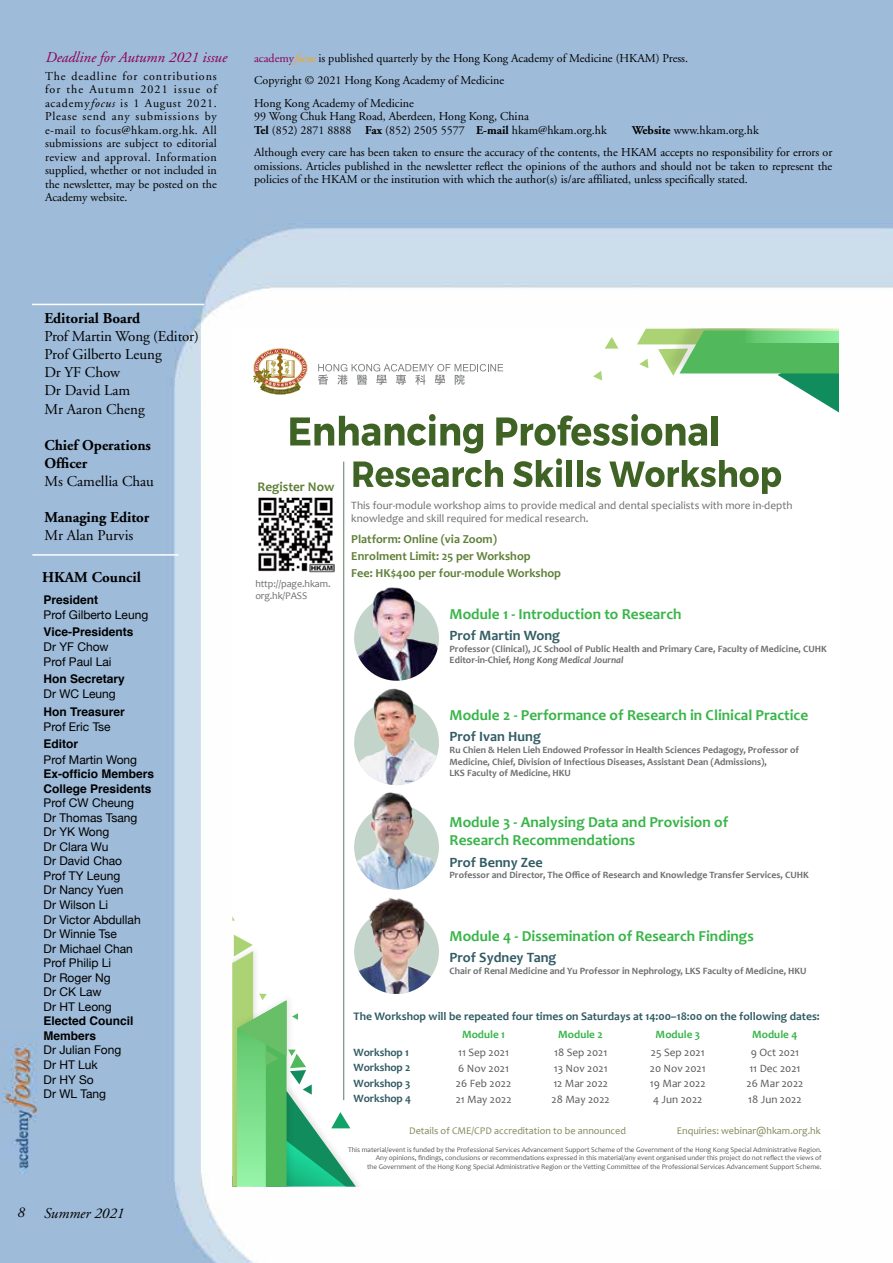
<style>
.page{position:relative;width:893px;height:1263px;background:#fff}
.page>*{position:absolute;margin:0;border:0;box-sizing:border-box;transform-origin:0 0}
.t1{font:700 15.3px/18.3px "Candara";color:#38b549}
.t2{font:15px/18px "Adobe Garamond";color:#000}
.t3{font:700 15px/18px "Adobe Garamond";color:#000}
.t4{font:italic 15px "Adobe Garamond";color:#8c0052}
.t5{font:italic 15px "Adobe Garamond";color:#000}
.t6{font:700 14.25px "Candara";color:#325c64}
.t7{font:700 13.2px "Candara";color:#5f8038}
.t8{font:700 12.3px/16.6px "Candara";color:#5f8038}
.t9{font:12px/13.5px "Adobe Garamond";color:#000}
.t10{font:12px/14.5px "Helvetica Neue";color:#000}
.t11{font:700 12px/14.5px "Helvetica";color:#000}
.t12{font:700 11.55px "Candara";color:#325c64}
.t13{font:11.25px/15.5px "Candara";color:#58585b}
.t14{font:11.25px/13.5px "Candara";color:#6d6e71}
.t15{font:700 11.25px/15.5px "Candara";letter-spacing:-.01em;color:#325c64}
.t16{font:700 11.25px "Candara";color:#38b549}
.t17{font:10.2px "Candara";color:#7e8959}
.t18{font:10.2px/12.3px "Candara";letter-spacing:-.01em;color:#6d6e71}
.t19{font:700 9.75px/11.6px "Candara";color:#6d6e71}
.t20{font:7.2px/8.6px "Candara";color:#58585b;text-align:right}
.s1{color:#8c0052}
.s2{font-style:italic;color:#faa61a}
.s3{font-weight:700}
.s4{font-style:italic}
</style>
<div class="page">
<img style="left:0;top:0;width:893px;height:1263px">
<hr style="left:32px;top:304px;width:172px;height:1px;background:#fff">
<hr style="left:32px;top:554px;width:146px;height:2px;background:#fff">
<div style="left:232px;top:329px;width:607px;height:857px;background:#fff"></div>
<svg style="left:232px;top:935px;width:127px;height:251px"></svg>
<svg style="left:253px;top:329px;width:586px;height:165px"></svg>
<img style="left:258px;top:497px;width:76px;height:76px">
<hr style="left:343px;top:462px;width:1px;height:638px;background:#597d68">
<img style="left:354px;top:581px;width:85px;height:100px;border-radius:41px">
<img style="left:354px;top:685px;width:85px;height:100px;border-radius:41px">
<img style="left:354px;top:894px;width:85px;height:100px;border-radius:41px">
<img style="left:354px;top:790px;width:85px;height:99px;border-radius:41px">
<p class="t4" style="left:45px;top:49px;width:183px">Deadline for Autumn 2021 issue</p>
<p class="t9" style="left:254px;top:47px;width:436px;line-height:22.5px"><span class="s1">academy</span><span class="s2">focus</span> is published quarterly by the Hong Kong Academy of Medicine (HKAM) Press.<br>Copyright © 2021 Hong Kong Academy of Medicine<br>Hong Kong Academy of Medicine</p>
<p class="t9" style="left:254px;top:110px;width:354px">99 Wong Chuk Hang Road, Aberdeen, Hong Kong, China<br><span class="s3">Tel</span> (852) 2871 8888 <span class="s3">Fax</span> (852) 2505 5577 <span class="s3">E-mail</span> hkam@hkam.org.hk</p>
<p class="t9" style="left:45px;top:70px;width:173px;text-align:justify">The deadline for contributions for the Autumn 2021 issue of academy<span class="s4">focus</span> is 1 August 2021.<br>Please send any submissions by e-mail to focus@hkam.org.hk. All submissions are subject to editorial review and approval. Information supplied, whether or not included in the newsletter, may be posted on the Academy website.</p>
<p class="t9" style="left:254px;top:119px;width:580px;line-height:22.5px;text-indent:378px"><span class="s3">Website</span> www.hkam.org.hk<br>Although every care has been taken to ensure the accuracy of the contents, the HKAM accepts no responsibility for errors or</p>
<p class="t9" style="left:254px;top:159px;width:580px">omissions. Articles published in the newsletter reflect the opinions of the authors and should not be taken to represent the policies of the HKAM or the institution with which the author(s) is/are affiliated, unless specifically stated.</p>
<p class="t3" style="left:44px;top:310px;width:97px">Editorial Board</p>
<p class="t2" style="left:44px;top:328px;width:156px">Prof Martin Wong (Editor)<br>Prof Gilberto Leung<br>Dr YF Chow<br>Dr David Lam<br>Mr Aaron Cheng</p>
<p class="t3" style="left:44px;top:436px;width:108px">Chief Operations<br>Officer</p>
<p class="t2" style="left:44px;top:472px;width:111px">Ms Camellia Chau</p>
<p class="t3" style="left:44px;top:508px;width:107px">Managing Editor</p>
<p class="t2" style="left:44px;top:526px;width:91px">Mr Alan Purvis</p>
<p class="t3" style="left:42px;top:568px;width:100px">HKAM Council</p>
<p class="t11" style="left:44px;top:593px;width:56px">President</p>
<p class="t10" style="left:44px;top:608px;width:106px">Prof Gilberto Leung</p>
<p class="t11" style="left:44px;top:624px;width:91px">Vice-Presidents</p>
<p class="t10" style="left:44px;top:640px;width:70px">Dr YF Chow<br>Prof Paul Lai</p>
<p class="t11" style="left:44px;top:672px;width:83px">Hon Secretary</p>
<p class="t10" style="left:44px;top:687px;width:74px">Dr WC Leung</p>
<p class="t11" style="left:44px;top:704px;width:83px">Hon Treasurer</p>
<p class="t10" style="left:44px;top:720px;width:69px">Prof Eric Tse</p>
<p class="t11" style="left:44px;top:737px;width:36px">Editor</p>
<p class="t10" style="left:44px;top:753px;width:95px">Prof Martin Wong</p>
<p class="t11" style="left:44px;top:767px;width:112px">Ex-officio Members<br>College Presidents</p>
<p class="t10" style="left:44px;top:796px;width:99px">Prof CW Cheung<br>Dr Thomas Tsang<br>Dr YK Wong<br>Dr Clara Wu<br>Dr David Chao<br>Prof TY Leung<br>Dr Nancy Yuen<br>Dr Wilson Li<br>Dr Victor Abdullah<br>Dr Winnie Tse<br>Dr Michael Chan<br>Prof Philip Li<br>Dr Roger Ng<br>Dr CK Law<br>Dr HT Leong</p>
<p class="t11" style="left:44px;top:1014px;width:92px">Elected Council<br>Members</p>
<p class="t10" style="left:44px;top:1043px;width:79px">Dr Julian Fong<br>Dr HT Luk<br>Dr HY So<br>Dr WL Tang</p>
<p class="t5" style="left:17px;top:1204px;width:9px">8</p>
<p class="t5" style="left:44px;top:1205px;width:82px">Summer 2021</p>
<p class="t7" style="left:258px;top:478px;width:79px">Register Now</p>
<p class="t18" style="left:255px;top:577px;width:77px">http://page.hkam. org.hk/PASS</p>
<p class="t14" style="left:351px;top:498px;width:443px">This four-module workshop aims to provide medical and dental specialists with more in-depth knowledge and skill required for medical research.</p>
<p class="t8" style="left:351px;top:531px;width:211px">Platform: Online (via Zoom)<br>Enrolment Limit: 25 per Workshop<br>Fee: HK$400 per four-module Workshop</p>
<p class="t1" style="left:450px;top:605px;width:233px">Module 1 - Introduction to Research</p>
<p class="t6" style="left:450px;top:626px;width:112px">Prof Martin Wong</p>
<p class="t19" style="left:450px;top:643px;width:379px">Professor (Clinical), JC School of Public Health and Primary Care, Faculty of Medicine, CUHK<br>Editor-in-Chief, <span class="s4">Hong Kong Medical Journal</span></p>
<p class="t1" style="left:450px;top:705px;width:360px">Module 2 - Performance of Research in Clinical Practice</p>
<p class="t6" style="left:450px;top:728px;width:93px">Prof Ivan Hung</p>
<p class="t19" style="left:450px;top:744px;width:351px">Ru Chien &amp; Helen Lieh Endowed Professor in Health Sciences Pedagogy, Professor of<br>Medicine, Chief, Division of Infectious Diseases, Assistant Dean (Admissions),<br>LKS Faculty of Medicine, HKU</p>
<p class="t1" style="left:450px;top:813px;width:280px">Module 3 - Analysing Data and Provision of<br>Research Recommendations</p>
<p class="t6" style="left:450px;top:853px;width:95px">Prof Benny Zee</p>
<p class="t19" style="left:450px;top:869px;width:361px">Professor and Director, The Office of Research and Knowledge Transfer Services, CUHK</p>
<p class="t1" style="left:450px;top:927px;width:306px">Module 4 - Dissemination of Research Findings</p>
<p class="t6" style="left:450px;top:949px;width:108px">Prof Sydney Tang</p>
<p class="t19" style="left:450px;top:965px;width:359px">Chair of Renal Medicine and Yu Professor in Nephrology, LKS Faculty of Medicine, HKU</p>
<p class="t12" style="left:354px;top:1009px;width:468px">The Workshop will be repeated four times on Saturdays at 14:00–18:00 on the following dates:</p>
<p class="t15" style="left:354px;top:1044px;width:59px">Workshop 1<br>Workshop 2<br>Workshop 3<br>Workshop 4</p>
<p class="t16" style="left:462px;top:1028px;width:44px">Module 1</p>
<p class="t13" style="left:456px;top:1045px;width:57px">11 Sep 2021<br>6 Nov 2021<br>26 Feb 2022<br>21 May 2022</p>
<p class="t16" style="left:558px;top:1028px;width:46px">Module 2</p>
<p class="t13" style="left:552px;top:1045px;width:60px">18 Sep 2021<br>13 Nov 2021<br>12 Mar 2022<br>28 May 2022</p>
<p class="t16" style="left:656px;top:1028px;width:46px">Module 3</p>
<p class="t13" style="left:650px;top:1045px;width:57px;text-align:justify">25 Sep 2021<br>20 Nov 2021<br>19 Mar 2022<br>4 Jun 2022</p>
<p class="t16" style="left:752px;top:1028px;width:47px">Module 4</p>
<p class="t13" style="left:746px;top:1045px;width:58px;text-align:center">9 Oct 2021<br>11 Dec 2021<br>26 Mar 2022<br>18 Jun 2022</p>
<p class="t17" style="left:409px;top:1124px;width:218px">Details of CME/CPD accreditation to be announced</p>
<p class="t17" style="left:677px;top:1124px;width:145px">Enquiries: webinar@hkam.org.hk</p>
<p class="t20" style="left:348px;top:1145px;width:475px">This material/event is funded by the Professional Services Advancement Support Scheme of the Government of the Hong Kong Special Administrative Region.<br>Any opinions, findings, conclusions or recommendations expressed in this material/any event organised under this project do not reflect the views of<br>the Government of the Hong Kong Special Administrative Region or the Vetting Committee of the Professional Services Advancement Support Scheme.</p>
</div>
